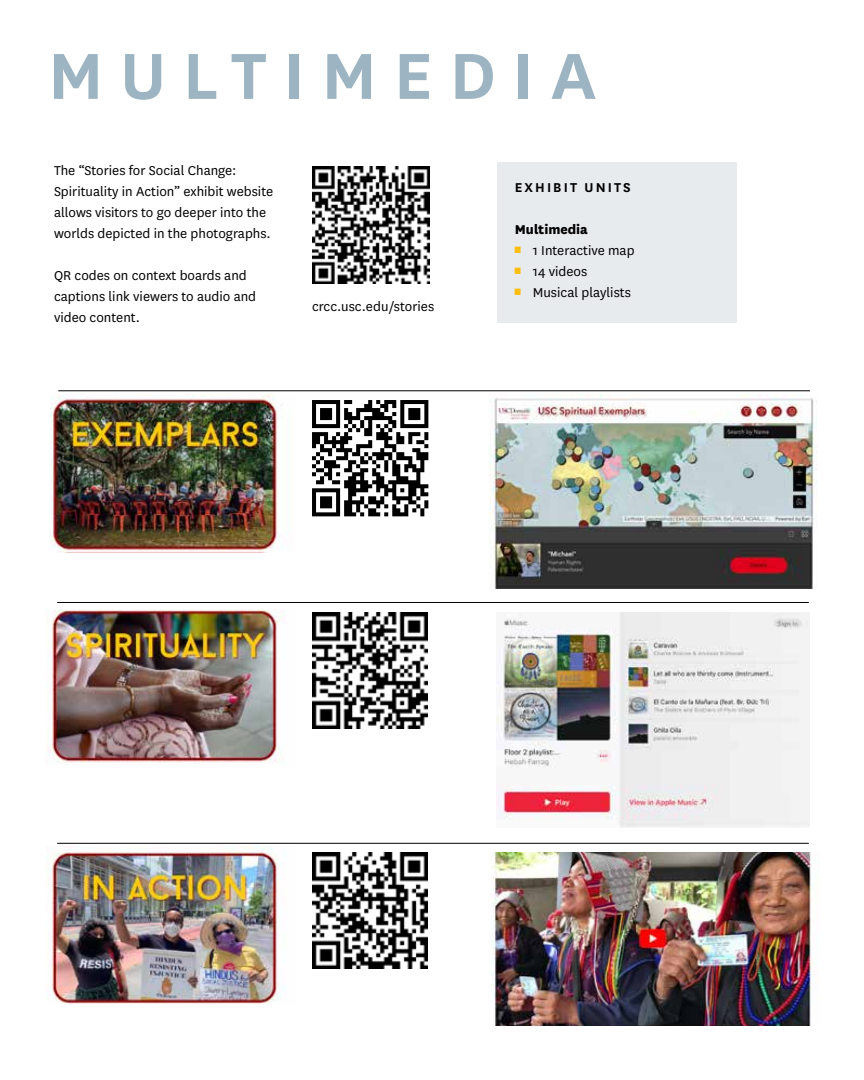
<style>
.page{position:relative;width:864px;height:1080px;background:#fff}
.page>*{position:absolute;margin:0;border:0;box-sizing:border-box;transform-origin:0 0}
.t1{font:600 76.05px "National";letter-spacing:.22em;color:#9db4c3}
.t2{font:15px/21px "National";color:#000}
.t3{font:600 15px "National";letter-spacing:.14em;color:#000}
.t4{font:800 15px "National";color:#000}
</style>
<div class="page">
<img style="left:312px;top:612px;width:116px;height:116px">
<img style="left:312px;top:853px;width:116px;height:115px">
<img style="left:46px;top:609px;width:238px;height:154px">
<img style="left:51px;top:395px;width:232px;height:157px">
<img style="left:312px;top:400px;width:117px;height:117px">
<img style="left:312px;top:166px;width:117px;height:118px">
<div style="left:497px;top:162px;width:240px;height:160px;background:#e8ebee"></div>
<img style="left:46px;top:847px;width:239px;height:157px">
<img style="left:490px;top:394px;width:327px;height:194px">
<img style="left:492px;top:853px;width:322px;height:173px">
<img style="left:497px;top:612px;width:313px;height:216px">
<hr style="left:58px;top:391px;width:752px;height:1px;background:#000">
<hr style="left:57px;top:602px;width:752px;height:1px;background:#000">
<hr style="left:57px;top:843px;width:752px;height:1px;background:#000">
<h1 class="t1" style="left:48px;top:23px;width:550px">MULTIMEDIA</h1>
<p class="t2" style="left:54px;top:159px;width:221px">The “Stories for Social Change:<br>Spirituality in Action” exhibit website allows visitors to go deeper into the worlds depicted in the photographs.</p>
<p class="t2" style="left:54px;top:264px;width:204px">QR codes on context boards and captions link viewers to audio and video content.</p>
<p class="t2" style="left:312px;top:296px;width:124px">crcc.usc.edu/stories</p>
<p class="t3" style="left:515px;top:177px;width:118px">EXHIBIT UNITS</p>
<p class="t4" style="left:515px;top:218px;width:75px">Multimedia</p>
<p class="t2" style="left:533px;top:239px;width:103px">1 Interactive map<br>14 videos<br>Musical playlists</p>
</div>
